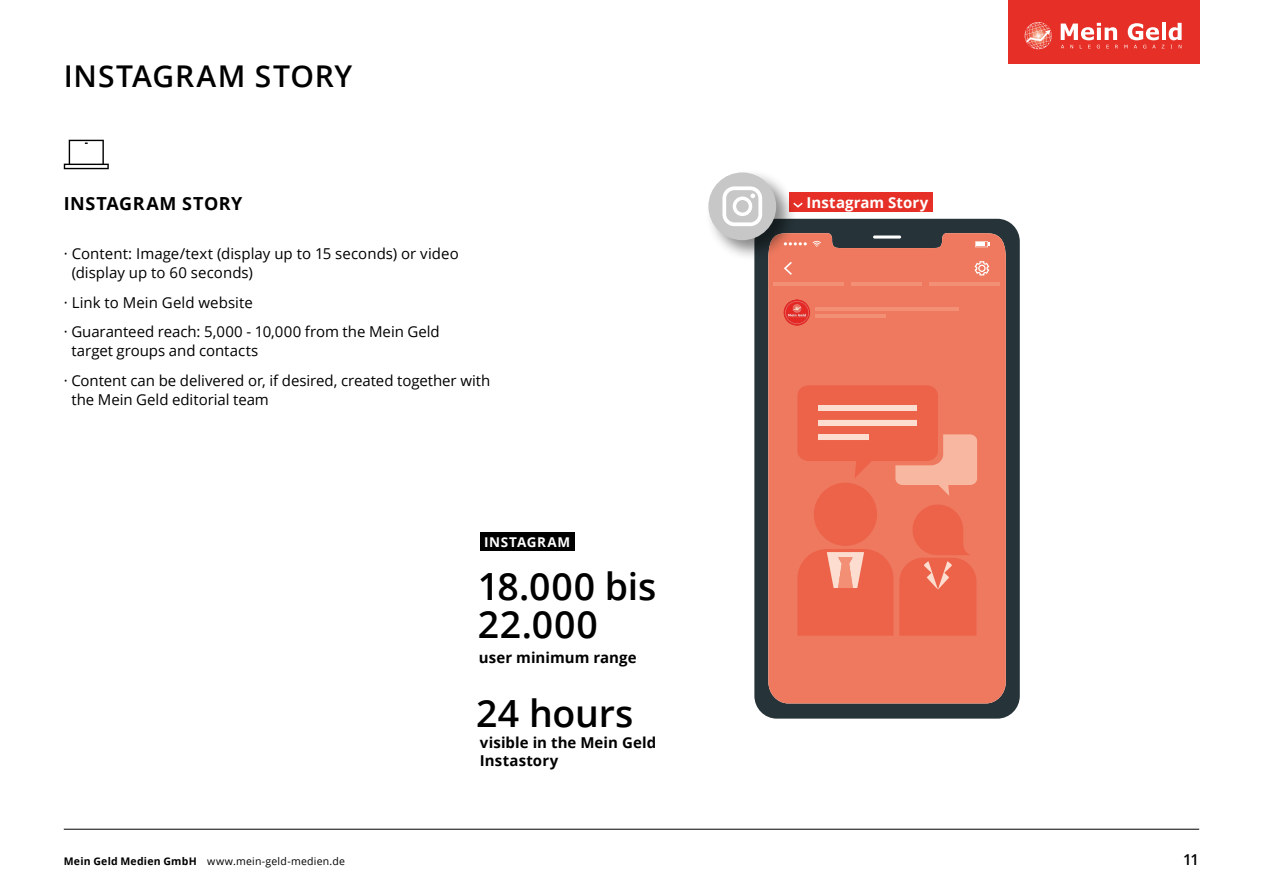
<style>
.page{position:relative;width:1263px;height:893px;background:#fff}
.page>*{position:absolute;margin:0;border:0;box-sizing:border-box;transform-origin:0 0}
.t1{font:600 37.5px/37.5px "Open Sans";letter-spacing:.005em;color:#000}
.t2{font:600 30px "Open Sans";letter-spacing:.025em;color:#000}
.t3{font:700 18px "Open Sans";letter-spacing:.03em;color:#000}
.t4{font:15px/29.2px "Open Sans";color:#000}
.t5{font:700 15px/18px "Open Sans";letter-spacing:.01em;color:#000}
.t6{font:700 15px "Open Sans";letter-spacing:.005em;color:#fff}
.t7{font:600 15px "Open Sans";color:#000}
.t8{font:700 13.5px "Open Sans";letter-spacing:.05em;color:#fff}
.t9{font:10.5px "Open Sans";letter-spacing:.02em;color:#000}
.s1{font-weight:700}
</style>
<div class="page">
<div style="left:1008px;top:0;width:191px;height:64px;background:#e63027"></div>
<hr style="left:64px;top:829px;width:1135px;height:1px;background:#000">
<svg style="left:1024px;top:22px;width:158px;height:28px"></svg>
<svg style="left:64px;top:140px;width:45px;height:29px"></svg>
<div style="left:789px;top:192px;width:144px;height:20px;background:#e63027"></div>
<svg style="left:754px;top:219px;width:266px;height:500px;background:#2f3b3f"></svg>
<div style="left:768px;top:233px;width:238px;height:470px;background:#ef795e"></div>
<svg style="left:784px;top:262px;width:8px;height:13px"></svg>
<svg style="left:974px;top:261px;width:15px;height:14px"></svg>
<svg style="left:798px;top:241px;width:23px;height:6px"></svg>
<svg style="left:975px;top:241px;width:14px;height:6px"></svg>
<img style="left:783px;top:299px;width:27px;height:27px;border-radius:13px">
<div style="left:705px;top:169px;width:93px;height:93px;background:#000;opacity:.47"></div>
<div style="left:708px;top:172px;width:68px;height:68px;background:#c7c7c7;border-radius:50%"></div>
<svg style="left:722px;top:186px;width:40px;height:40px"></svg>
<svg style="left:797px;top:385px;width:180px;height:111px;background:#ee775e"></svg>
<div style="left:814px;top:483px;width:63px;height:63px;background:#ec634a;border-radius:50%"></div>
<svg style="left:797px;top:549px;width:96px;height:87px;background:#ed7058"></svg>
<div style="left:818px;top:405px;width:99px;height:6px;background:#fcddd0"></div>
<div style="left:818px;top:420px;width:99px;height:5px;background:#fcddd0"></div>
<div style="left:818px;top:434px;width:51px;height:6px;background:#fcddd0"></div>
<svg style="left:899px;top:504px;width:77px;height:132px;background:#ec6a51"></svg>
<hr style="left:773px;top:282px;width:71px;height:4px;background:#f28f74">
<hr style="left:815px;top:314px;width:71px;height:4px;background:#f28f74">
<hr style="left:815px;top:307px;width:143px;height:4px;background:#f28f74">
<hr style="left:851px;top:282px;width:71px;height:4px;background:#f28f74">
<hr style="left:929px;top:282px;width:71px;height:4px;background:#f28f74">
<div style="left:480px;top:532px;width:94px;height:19px;background:#000"></div>
<h2 class="t2" style="left:64px;top:55px;width:290px">INSTAGRAM STORY</h2>
<p class="t3" style="left:64px;top:191px;width:180px">INSTAGRAM STORY</p>
<p class="t4" style="left:72px;top:243px;width:389px;line-height:19.5px;text-indent:-8px">· Content: Image/text (display up to 15 seconds) or video (display up to 60 seconds)</p>
<p class="t4" style="left:64px;top:287px;width:377px">· Link to Mein Geld website<br>· Guaranteed reach: 5,000 - 10,000 from the Mein Geld</p>
<p class="t4" style="left:64px;top:336px;width:428px;text-indent:8px">target groups and contacts<br>· Content can be delivered or, if desired, created together with</p>
<p class="t4" style="left:71px;top:385px;width:199px">the Mein Geld editorial team</p>
<p class="t8" style="left:484px;top:533px;width:88px">INSTAGRAM</p>
<h1 class="t1" style="left:478px;top:567px;width:180px">18.000 bis<br>22.000</h1>
<p class="t5" style="left:479px;top:648px;width:159px">user minimum range</p>
<h1 class="t1" style="left:476px;top:694px;width:159px">24 hours</h1>
<p class="t5" style="left:480px;top:734px;width:178px">visible in the Mein Geld<br>Instastory</p>
<p class="t6" style="left:806px;top:192px;width:123px">Instagram Story</p>
<p class="t9" style="left:64px;top:854px;width:283px"><span class="s1">Mein Geld Medien GmbH</span> www.mein-geld-medien.de</p>
<p class="t7" style="left:1183px;top:849px;width:18px">11</p>
</div>
